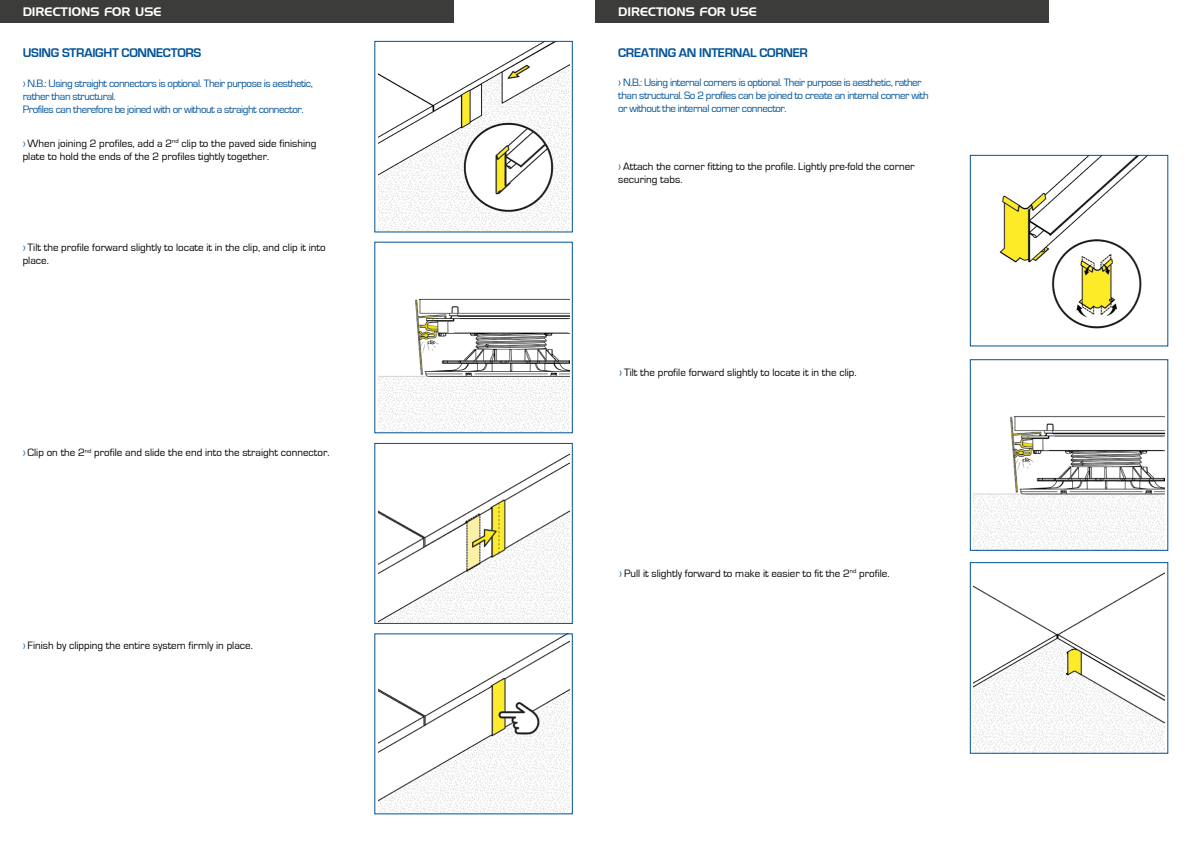
<style>
.page{position:relative;width:1191px;height:842px;background:#fff}
.page>*{position:absolute;margin:0;border:0;box-sizing:border-box;transform-origin:0 0}
.t1{font:700 13px "Eurostile";letter-spacing:-.02em;color:#005297}
.t2{font:12px "Handel Gothic BT";color:#fff}
.t3{font:11px/13px "Eurostile";color:#000}
.t4{font:11px/13px "Eurostile";letter-spacing:-.04em;color:#005297}
.s1{color:#005297}
</style>
<div class="page">
<img style="left:378px;top:43px;width:191px;height:187px">
<div style="left:374px;top:41px;width:199px;height:191px;border:1px solid #005297"></div>
<img style="left:378px;top:454px;width:191px;height:168px">
<div style="left:374px;top:443px;width:199px;height:181px;border:1px solid #005297"></div>
<img style="left:378px;top:635px;width:191px;height:177px">
<img style="left:378px;top:298px;width:191px;height:133px">
<img style="left:999px;top:157px;width:148px;height:172px">
<div style="left:969px;top:155px;width:199px;height:191px;border:1px solid #005297"></div>
<img style="left:973px;top:416px;width:191px;height:133px">
<div style="left:969px;top:359px;width:199px;height:192px;border:1px solid #005297"></div>
<img style="left:973px;top:573px;width:191px;height:179px">
<div style="left:969px;top:562px;width:199px;height:192px;border:1px solid #005297"></div>
<div style="left:0;top:0;width:454px;height:23px;background:#3c3c3b"></div>
<div style="left:595px;top:0;width:454px;height:23px;background:#3c3c3b"></div>
<p class="t2" style="left:23px;top:4px;width:140px">DIRECTIONS FOR USE</p>
<p class="t2" style="left:618px;top:4px;width:140px">DIRECTIONS FOR USE</p>
<p class="t1" style="left:23px;top:46px;width:180px">USING STRAIGHT CONNECTORS</p>
<p class="t4" style="left:23px;top:77px;width:292px">› N.B.: Using straight connectors is optional. Their purpose is aesthetic, rather than structural.<br>Profiles can therefore be joined with or without a straight connector.</p>
<p class="t3" style="left:23px;top:137px;width:295px"><span class="s1">›</span> When joining 2 profiles, add a 2<sup>nd</sup> clip to the paved side finishing plate to hold the ends of the 2 profiles tightly together.</p>
<p class="t3" style="left:23px;top:241px;width:304px"><span class="s1">›</span> Tilt the profile forward slightly to locate it in the clip, and clip it into place.</p>
<p class="t3" style="left:23px;top:446px;width:308px"><span class="s1">›</span> Clip on the 2<sup>nd</sup> profile and slide the end into the straight connector.</p>
<p class="t3" style="left:23px;top:639px;width:232px"><span class="s1">›</span> Finish by clipping the entire system firmly in place.</p>
<p class="t1" style="left:618px;top:46px;width:191px">CREATING AN INTERNAL CORNER</p>
<p class="t4" style="left:618px;top:76px;width:312px">› N.B.: Using internal corners is optional. Their purpose is aesthetic, rather than structural. So 2 profiles can be joined to create an internal corner with or without the internal corner connector.</p>
<p class="t3" style="left:618px;top:160px;width:298px"><span class="s1">›</span> Attach the corner fitting to the profile. Lightly pre-fold the corner securing tabs.</p>
<p class="t3" style="left:619px;top:366px;width:239px"><span class="s1">›</span> Tilt the profile forward slightly to locate it in the clip.</p>
<p class="t3" style="left:619px;top:567px;width:272px"><span class="s1">›</span> Pull it slightly forward to make it easier to fit the 2<sup>nd</sup> profile.</p>
</div>
